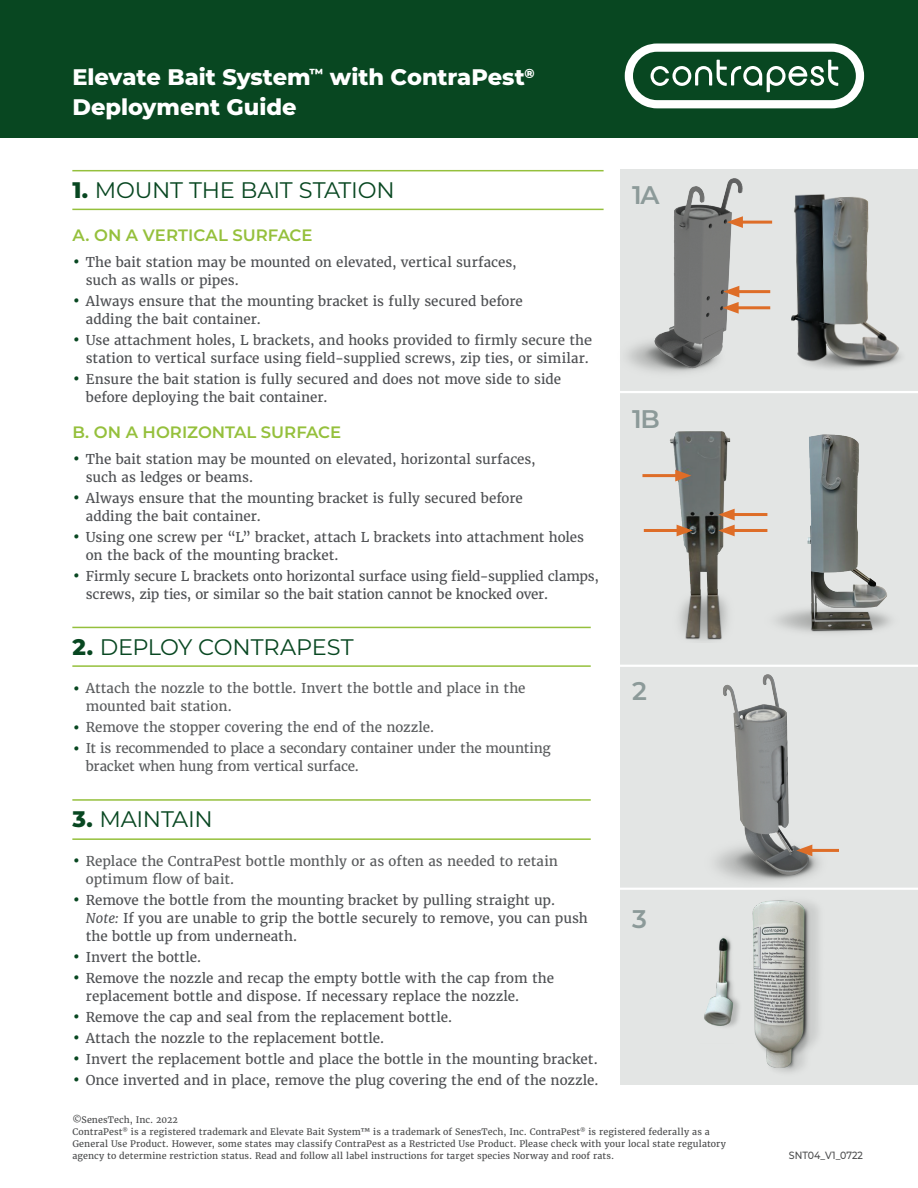
<style>
.page{position:relative;width:918px;height:1188px;background:#fff}
.page>*{position:absolute;margin:0;border:0;box-sizing:border-box;transform-origin:0 0}
.t1{font:600 25.5px "Montserrat";color:#8c9a99}
.t2{font:22.5px "Montserrat";letter-spacing:-.01em;color:#084721}
.t3{font:800 22.5px/30px "Montserrat";color:#fff}
.t4{font:600 16.5px "Montserrat";color:#95c03c}
.t5{font:13.5px/18px "Merriweather";color:#4e5053}
.t6{font:13.5px/18px "Merriweather";letter-spacing:-.005em;color:#5a5c5e}
.t7{font:500 10.5px "Montserrat";color:#4b4c4d;scale:.9 1}
.t8{font:9px/12px "Merriweather";letter-spacing:.015em;color:#4b4c4d}
.s1{font-weight:800}
.s2{font-size:19.5px;color:#084721}
.s3{font-style:italic}
</style>
<div class="page">
<div style="left:621px;top:169px;width:297px;height:915px;background:#e3e5e4"></div>
<div style="left:0;top:0;width:918px;height:137px;background:#084721"></div>
<svg style="left:625px;top:44px;width:239px;height:64px"></svg>
<hr style="left:72px;top:170px;width:532px;height:1px;background:#95c03c">
<hr style="left:72px;top:209px;width:532px;height:1px;background:#95c03c">
<hr style="left:72px;top:627px;width:519px;height:1px;background:#95c03c">
<hr style="left:72px;top:665px;width:519px;height:2px;background:#95c03c">
<img style="left:791px;top:194px;width:110px;height:175px">
<hr style="left:564px;top:391px;width:354px;height:2px;background:#fff">
<hr style="left:617px;top:665px;width:301px;height:2px;background:#fff">
<hr style="left:617px;top:888px;width:301px;height:2px;background:#fff">
<img style="left:698px;top:900px;width:141px;height:185px">
<img style="left:715px;top:674px;width:124px;height:208px">
<hr style="left:807px;top:849px;width:32px;height:3px;background:#de6d27">
<svg style="left:796px;top:845px;width:16px;height:11px"></svg>
<img style="left:591px;top:177px;width:178px;height:211px">
<hr style="left:737px;top:221px;width:35px;height:3px;background:#de6d27">
<svg style="left:727px;top:216px;width:16px;height:12px"></svg>
<hr style="left:734px;top:290px;width:36px;height:3px;background:#de6d27">
<hr style="left:733px;top:306px;width:37px;height:3px;background:#de6d27">
<svg style="left:723px;top:286px;width:16px;height:28px"></svg>
<img style="left:778px;top:434px;width:113px;height:199px">
<hr style="left:72px;top:799px;width:519px;height:2px;background:#95c03c">
<hr style="left:72px;top:838px;width:519px;height:2px;background:#95c03c">
<img style="left:643px;top:431px;width:135px;height:210px">
<hr style="left:642px;top:474px;width:39px;height:3px;background:#de6d27">
<svg style="left:675px;top:470px;width:16px;height:11px"></svg>
<hr style="left:644px;top:529px;width:38px;height:3px;background:#de6d27">
<svg style="left:677px;top:525px;width:16px;height:11px"></svg>
<hr style="left:729px;top:529px;width:38px;height:3px;background:#de6d27">
<hr style="left:729px;top:513px;width:38px;height:3px;background:#de6d27">
<svg style="left:719px;top:509px;width:16px;height:27px"></svg>
<h2 class="t3" style="left:72px;top:61px;width:464px">Elevate Bait System<sup>™</sup> with ContraPest<sup>®<br></sup>Deployment Guide</h2>
<h2 class="t2" style="left:72px;top:175px;width:324px"><span class="s1">1.</span> MOUNT THE BAIT STATION</h2>
<p class="t4" style="left:72px;top:224px;width:242px">A. ON A VERTICAL SURFACE</p>
<p class="t5" style="left:86px;top:253px;width:432px;text-indent:-14px"><span class="s2">•</span> The bait station may be mounted on elevated, vertical surfaces, such as walls or pipes.</p>
<p class="t5" style="left:86px;top:292px;width:439px;text-indent:-14px"><span class="s2">•</span> Always ensure that the mounting bracket is fully secured before adding the bait container.</p>
<p class="t5" style="left:72px;top:331px;width:521px;text-align:right"><span class="s2">•</span> Use attachment holes, L brackets, and hooks provided to firmly secure the station to vertical surface using field-supplied screws, zip ties, or similar.</p>
<p class="t5" style="left:86px;top:370px;width:477px;text-indent:-14px"><span class="s2">•</span> Ensure the bait station is fully secured and does not move side to side before deploying the bait container.</p>
<p class="t4" style="left:72px;top:420px;width:270px">B. ON A HORIZONTAL SURFACE</p>
<p class="t5" style="left:86px;top:450px;width:451px;text-indent:-14px"><span class="s2">•</span> The bait station may be mounted on elevated, horizontal surfaces, such as ledges or beams.</p>
<p class="t5" style="left:86px;top:489px;width:439px;text-indent:-14px"><span class="s2">•</span> Always ensure that the mounting bracket is fully secured before adding the bait container.</p>
<p class="t5" style="left:86px;top:528px;width:500px;text-indent:-14px"><span class="s2">•</span> Using one screw per “L” bracket, attach L brackets into attachment holes on the back of the mounting bracket.</p>
<p class="t5" style="left:86px;top:567px;width:515px;text-indent:-13px"><span class="s2">•</span> Firmly secure L brackets onto horizontal surface using field-supplied clamps, screws, zip ties, or similar so the bait station cannot be knocked over.</p>
<h2 class="t2" style="left:72px;top:632px;width:283px"><span class="s1">2.</span> DEPLOY CONTRAPEST</h2>
<p class="t6" style="left:86px;top:679px;width:441px;text-indent:-14px"><span class="s2">•</span> Attach the nozzle to the bottle. Invert the bottle and place in the mounted bait station.</p>
<p class="t6" style="left:72px;top:718px;width:364px"><span class="s2">•</span> Remove the stopper covering the end of the nozzle.</p>
<p class="t6" style="left:86px;top:739px;width:466px;text-indent:-14px"><span class="s2">•</span> It is recommended to place a secondary container under the mounting bracket when hung from vertical surface.</p>
<h2 class="t2" style="left:72px;top:804px;width:142px"><span class="s1">3.</span> MAINTAIN</h2>
<p class="t6" style="left:86px;top:852px;width:474px;text-indent:-14px"><span class="s2">•</span> Replace the ContraPest bottle monthly or as often as needed to retain optimum flow of bait.</p>
<p class="t5" style="left:86px;top:891px;width:503px;text-indent:-14px"><span class="s2">•</span> Remove the bottle from the mounting bracket by pulling straight up.<br><span class="s3">Note:</span> If you are unable to grip the bottle securely to remove, you can push the bottle up from underneath.</p>
<p class="t5" style="left:72px;top:948px;width:131px"><span class="s2">•</span> Invert the bottle.</p>
<p class="t5" style="left:86px;top:969px;width:470px;text-indent:-14px"><span class="s2">•</span> Remove the nozzle and recap the empty bottle with the cap from the replacement bottle and dispose. If necessary replace the nozzle.</p>
<p class="t5" style="left:72px;top:1008px;width:382px"><span class="s2">•</span> Remove the cap and seal from the replacement bottle.</p>
<p class="t5" style="left:72px;top:1029px;width:314px"><span class="s2">•</span> Attach the nozzle to the replacement bottle.</p>
<p class="t5" style="left:72px;top:1050px;width:527px"><span class="s2">•</span> Invert the replacement bottle and place the bottle in the mounting bracket.</p>
<p class="t5" style="left:72px;top:1071px;width:528px"><span class="s2">•</span> Once inverted and in place, remove the plug covering the end of the nozzle.</p>
<h1 class="t1" style="left:632px;top:177px;width:29px">1A</h1>
<h1 class="t1" style="left:632px;top:401px;width:29px">1B</h1>
<h1 class="t1" style="left:632px;top:673px;width:16px">2</h1>
<h1 class="t1" style="left:632px;top:900px;width:16px">3</h1>
<p class="t8" style="left:72px;top:1114px;width:655px">©SenesTech, Inc. 2022<br>ContraPest<sup>®</sup> is a registered trademark and Elevate Bait System™ is a trademark of SenesTech, Inc. ContraPest<sup>®</sup> is registered federally as a General Use Product. However, some states may classify ContraPest as a Restricted Use Product. Please check with your local state regulatory agency to determine restriction status. Read and follow all label instructions for target species Norway and roof rats.</p>
<p class="t7" style="left:789px;top:1148px;width:84px">SNT04_V1_0722</p>
</div>
